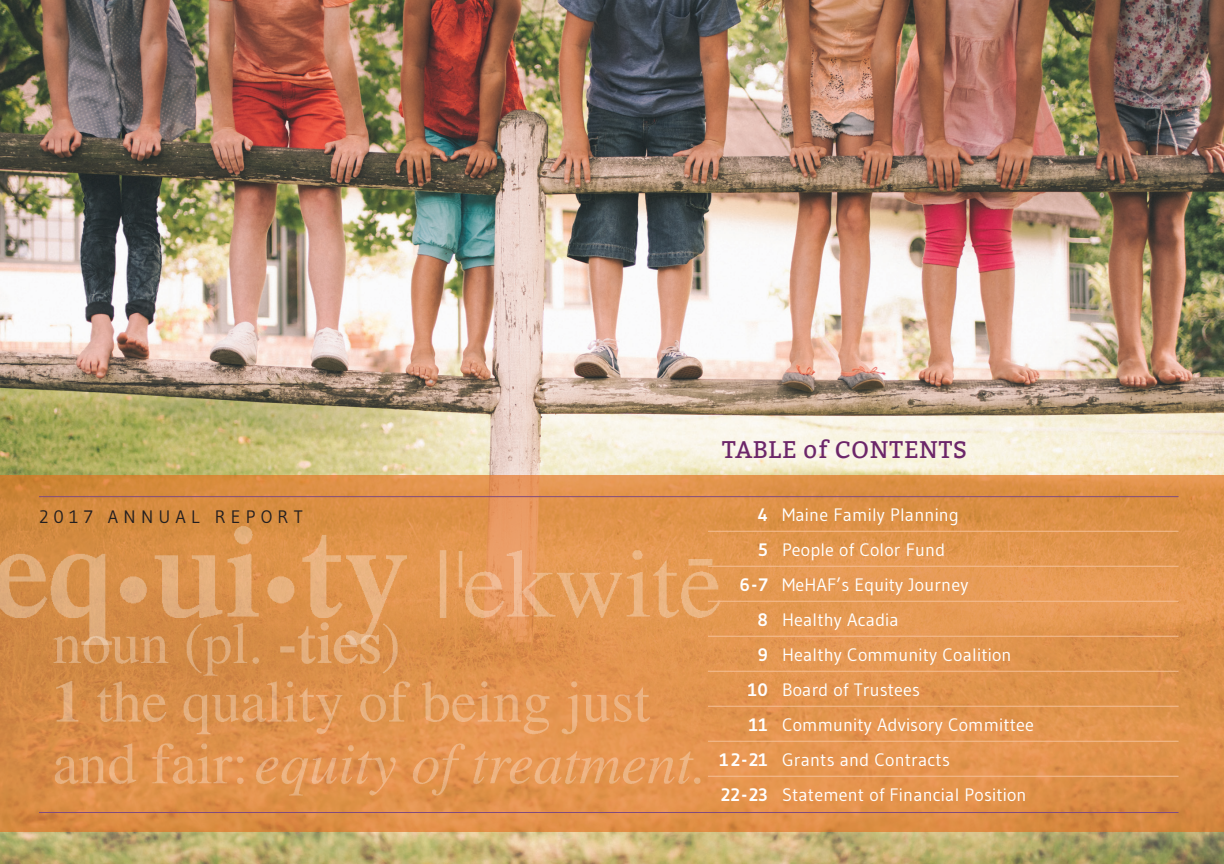
<style>
.page{position:relative;width:1224px;height:864px;background:#fff}
.page>*{position:absolute;margin:0;border:0;box-sizing:border-box;transform-origin:0 0}
.t1{font:24px "Bitter";letter-spacing:.025em;color:#6c2669}
.t2{font:18px "Gudea";letter-spacing:.01em;color:#fff}
.t3{font:18px "Gudea";letter-spacing:.29em;color:#231f20}
.s1{font-weight:700}
</style>
<div class="page">
<img style="left:0;top:0;width:1224px;height:864px">
<svg style="left:0;top:475px;width:1224px;height:357px;background:#e0934c"></svg>
<img style="left:0;top:513px;width:724px;height:138px">
<img style="left:35px;top:617px;width:684px;height:188px">
<hr style="left:39px;top:496px;width:1140px;height:1px;background:#814b7e">
<hr style="left:708px;top:531px;width:471px;height:1px;background:#f5bf95">
<hr style="left:708px;top:566px;width:471px;height:1px;background:#f5bf95">
<hr style="left:708px;top:601px;width:471px;height:1px;background:#f5bf95">
<hr style="left:708px;top:636px;width:471px;height:1px;background:#f5bf95">
<hr style="left:708px;top:671px;width:471px;height:1px;background:#f5bf95">
<hr style="left:708px;top:706px;width:471px;height:1px;background:#f5bf95">
<hr style="left:708px;top:741px;width:471px;height:1px;background:#f5bf95">
<hr style="left:708px;top:776px;width:471px;height:1px;background:#f5bf95">
<hr style="left:39px;top:812px;width:1140px;height:1px;background:#814b7e">
<p class="t1" style="left:722px;top:436px;width:247px">TABLE of CONTENTS</p>
<p class="t3" style="left:39px;top:505px;width:265px">2017 ANNUAL REPORT</p>
<p class="t2" style="left:758px;top:503px;width:202px"><span class="s1">4</span> Maine Family Planning</p>
<p class="t2" style="left:758px;top:538px;width:189px"><span class="s1">5</span> People of Color Fund</p>
<p class="t2" style="left:740px;top:573px;width:230px"><span class="s1">6-7</span> MeHAF’s Equity Journey</p>
<p class="t2" style="left:757px;top:608px;width:143px"><span class="s1">8</span> Healthy Acadia</p>
<p class="t2" style="left:758px;top:643px;width:255px"><span class="s1">9</span> Healthy Community Coalition</p>
<p class="t2" style="left:748px;top:678px;width:174px"><span class="s1">10</span> Board of Trustees</p>
<p class="t2" style="left:749px;top:713px;width:287px"><span class="s1">11</span> Community Advisory Committee</p>
<p class="t2" style="left:720px;top:748px;width:232px"><span class="s1">12-21</span> Grants and Contracts</p>
<p class="t2" style="left:721px;top:783px;width:307px"><span class="s1">22-23</span> Statement of Financial Position</p>
</div>
